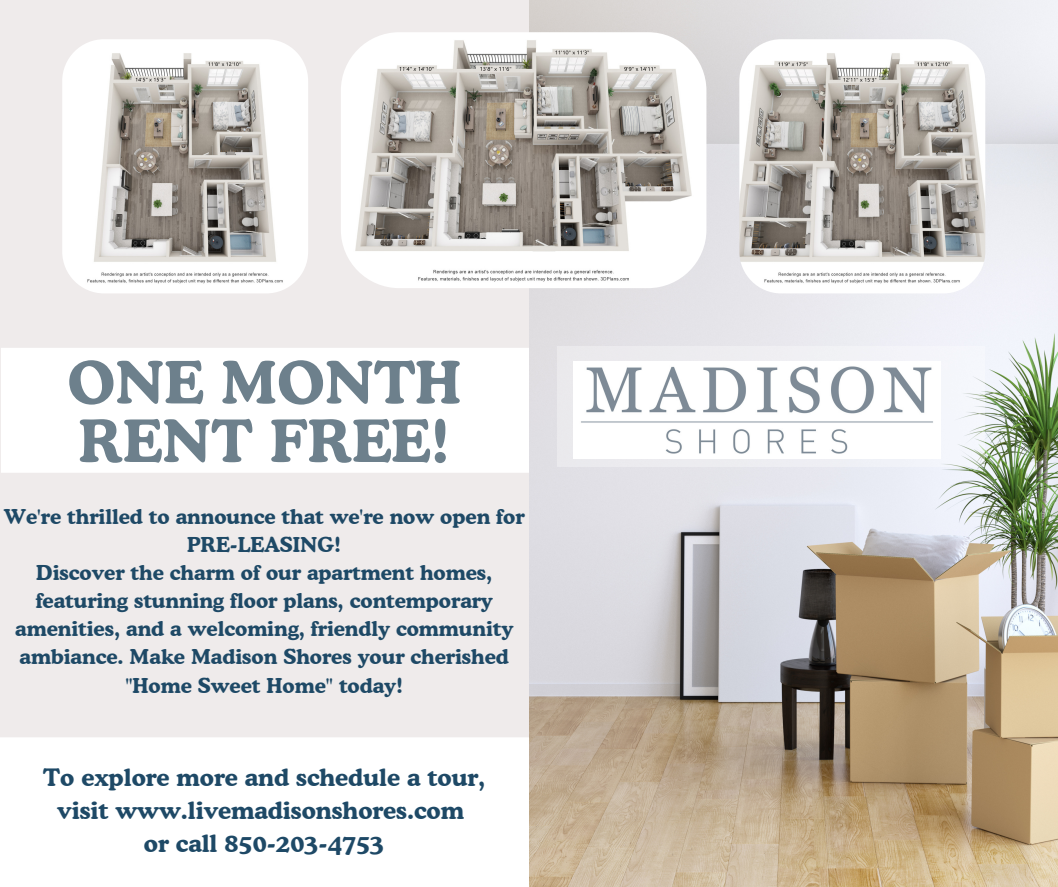
<style>
.page{position:relative;width:1058px;height:887px;background:#fff}
.page>*{position:absolute;margin:0;border:0;box-sizing:border-box;transform-origin:0 0}
.t1{font:700 58.2px/58.5px "Cooper BT";color:#6d808c}
.t2{font:700 23.85px/32.7px "Cooper BT";color:#1e4966;text-align:center}
.t3{font:700 20.4px/28.2px "Cooper BT";color:#1e4966;text-align:center}
</style>
<div class="page">
<div style="left:0;top:0;width:1058px;height:886px;background:#efebeb"></div>
<div style="left:1px;top:348px;width:528px;height:124px;background:#fff"></div>
<div style="left:0;top:737px;width:529px;height:149px;background:#fff"></div>
<img style="left:529px;top:0;width:529px;height:886px">
<svg style="left:557px;top:347px;width:427px;height:120px;fill:#fefefe"></svg>
<img style="left:341px;top:32px;width:365px;height:256px;border-radius:58px">
<img style="left:62px;top:39px;width:246px;height:254px;border-radius:42px">
<img style="left:739px;top:39px;width:246px;height:254px;border-radius:42px">
<p class="t1" style="left:68px;top:352px;width:395px">ONE MONTH<br>RENT FREE!</p>
<p class="t3" style="left:4px;top:502px;width:522px">We're thrilled to announce that we're now open for<br>PRE-LEASING!</p>
<p class="t3" style="left:15px;top:558px;width:499px">Discover the charm of our apartment homes, featuring stunning floor plans, contemporary amenities, and a welcoming, friendly community ambiance. Make Madison Shores your cherished "Home Sweet Home" today!</p>
<p class="t2" style="left:43px;top:761px;width:443px">To explore more and schedule a tour, visit www.livemadisonshores.com</p>
<p class="t2" style="left:144px;top:826px;width:242px">or call 850-203-4753</p>
</div>
